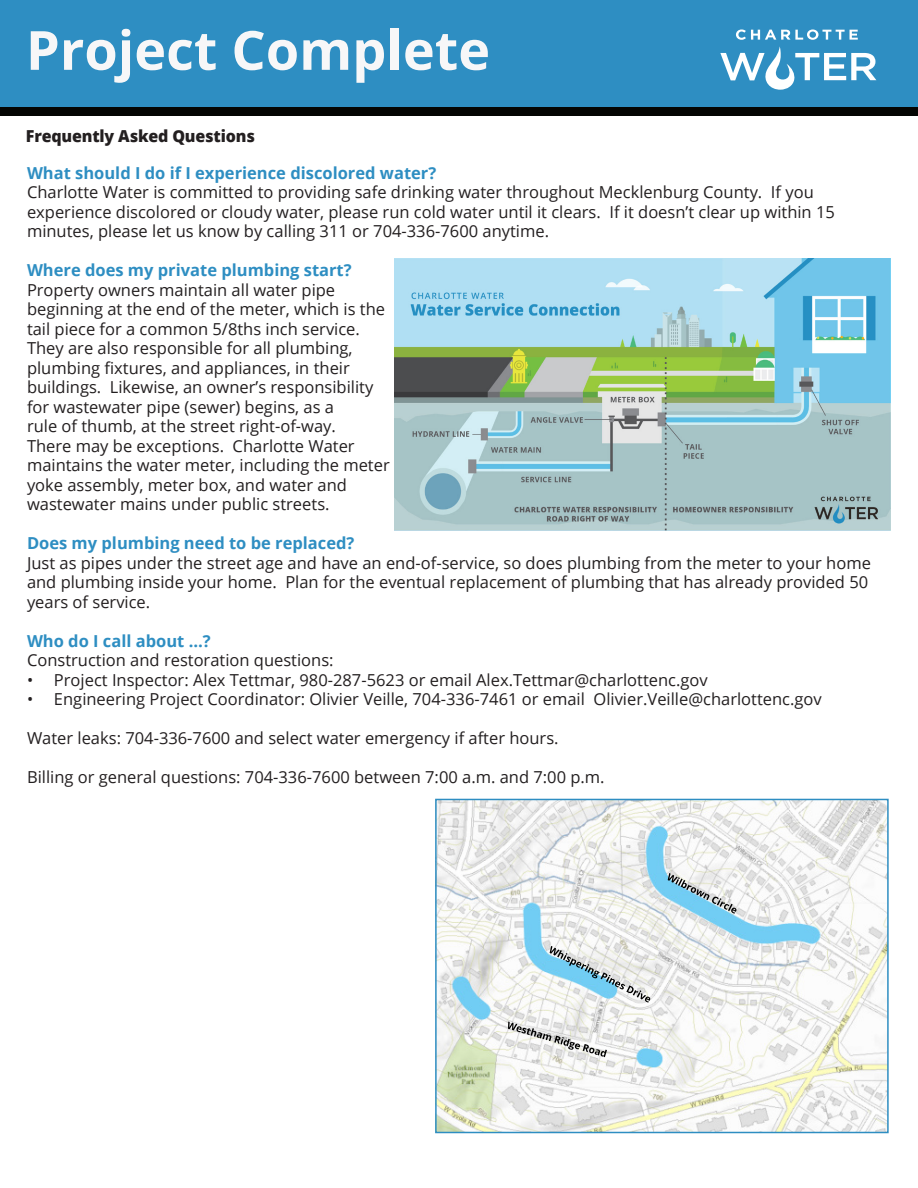
<style>
.page{position:relative;width:918px;height:1188px;background:#fff}
.page>*{position:absolute;margin:0;border:0;box-sizing:border-box;transform-origin:0 0}
.t1{font:700 54px "Open Sans";color:#f7f7f8}
.t2{font:16.5px/19.5px "Open Sans";color:#231f20}
.t3{font:700 16.5px "Open Sans";color:#2e8ec2}
.Body_Text_1{font:800 16.5px "Open Sans";letter-spacing:-.01em;color:#231f20}
</style>
<div class="page">
<div style="left:0;top:0;width:918px;height:40px;background:#2e8ec2"></div>
<div style="left:0;top:40px;width:918px;height:76px;background:#040503"></div>
<div style="left:0;top:38px;width:918px;height:69px;background:#2e8ec2"></div>
<svg style="left:720px;top:46px;width:156px;height:44px"></svg>
<svg style="left:736px;top:29px;width:122px;height:11px"></svg>
<img style="left:394px;top:258px;width:497px;height:273px">
<img style="left:438px;top:802px;width:448px;height:328px">
<img style="left:668px;top:873px;width:48px;height:31px">
<img style="left:508px;top:1021px;width:38px;height:18px">
<img style="left:550px;top:946px;width:36px;height:23px">
<div style="left:435px;top:799px;width:454px;height:334px;border:2px solid #2e8ec2"></div>
<p class="t1" style="left:26px;top:12px;width:466px">Project Complete</p>
<p class="Body_Text_1" style="left:26px;top:124px;width:231px">Frequently Asked Questions</p>
<p class="t3" style="left:27px;top:161px;width:411px">What should I do if I experience discolored water?</p>
<p class="t2" style="left:27px;top:182px;width:809px">Charlotte Water is committed to providing safe drinking water throughout Mecklenburg County. If you experience discolored or cloudy water, please run cold water until it clears. If it doesn’t clear up within 15 minutes, please let us know by calling 311 or 704-336-7600 anytime.</p>
<p class="t3" style="left:27px;top:259px;width:326px">Where does my private plumbing start?</p>
<p class="t2" style="left:27px;top:280px;width:364px">Property owners maintain all water pipe beginning at the end of the meter, which is the tail piece for a common 5/8ths inch service.<br>They are also responsible for all plumbing, plumbing fixtures, and appliances, in their buildings. Likewise, an owner’s responsibility for wastewater pipe (sewer) begins, as a<br>rule of thumb, at the street right-of-way.<br>There may be exceptions. Charlotte Water maintains the water meter, including the meter yoke assembly, meter box, and water and wastewater mains under public streets.</p>
<p class="t3" style="left:27px;top:532px;width:329px">Does my plumbing need to be replaced?</p>
<p class="t2" style="left:27px;top:553px;width:845px">Just as pipes under the street age and have an end-of-service, so does plumbing from the meter to your home and plumbing inside your home. Plan for the eventual replacement of plumbing that has already provided 50 years of service.</p>
<p class="t3" style="left:27px;top:629px;width:185px">Who do I call about …?</p>
<p class="t2" style="left:27px;top:650px;width:308px">Construction and restoration questions:</p>
<p class="t2" style="left:27px;top:670px;width:682px">• Project Inspector: Alex Tettmar, 980-287-5623 or email Alex.Tettmar@charlottenc.gov</p>
<p class="t2" style="left:27px;top:689px;width:796px">• Engineering Project Coordinator: Olivier Veille, 704-336-7461 or email Olivier.Veille@charlottenc.gov</p>
<p class="t2" style="left:27px;top:728px;width:533px">Water leaks: 704-336-7600 and select water emergency if after hours.</p>
<p class="t2" style="left:27px;top:767px;width:579px">Billing or general questions: 704-336-7600 between 7:00 a.m. and 7:00 p.m.</p>
</div>
